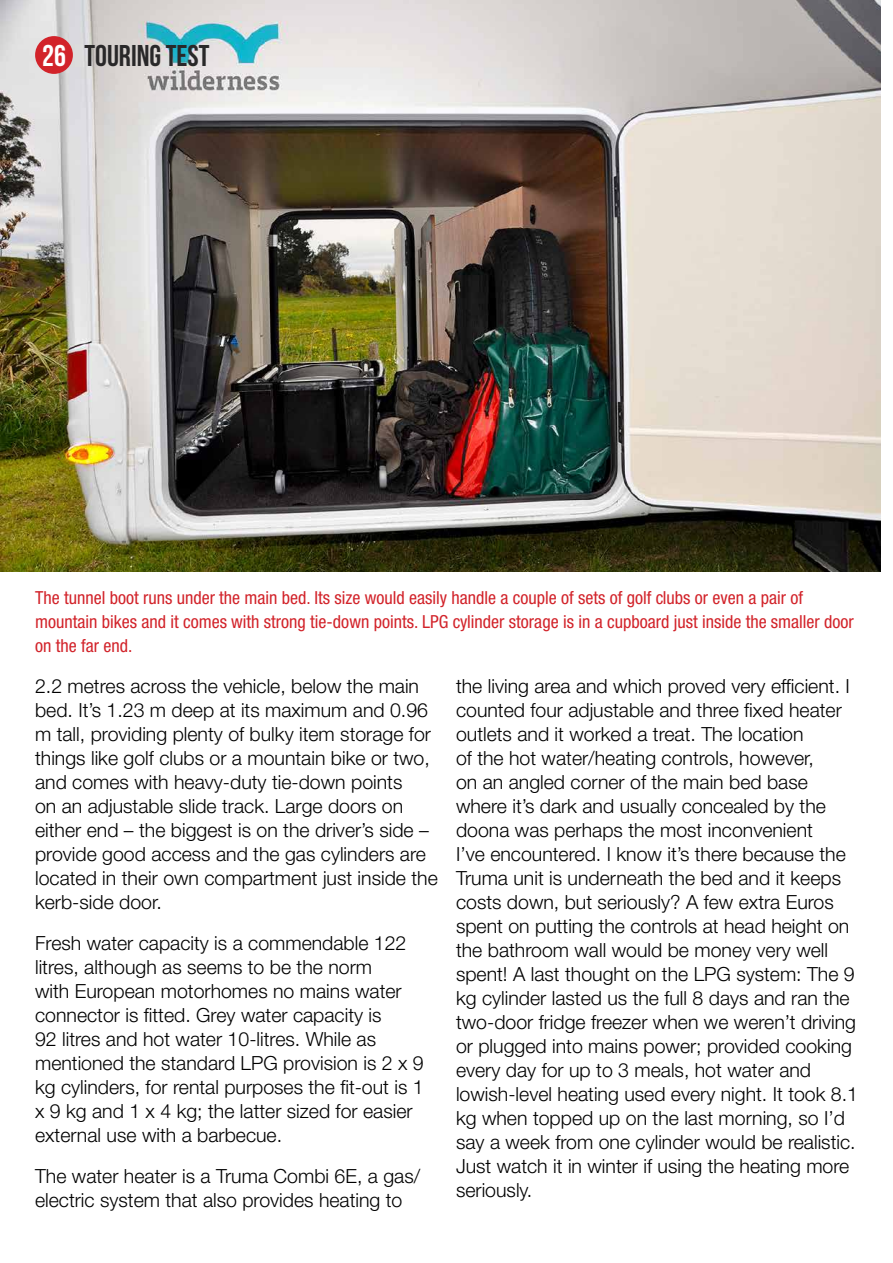
<style>
.page{position:relative;width:893px;height:1263px;background:#fff}
.page>*{position:absolute;margin:0;border:0;box-sizing:border-box;transform-origin:0 0}
.t1{font:30px "Bebas Neue";color:#292829}
.t2{font:30px "Bebas Neue";color:#fff}
.t3{font:300 19.5px/24px "Helvetica Neue LT Std";color:#000}
.t4{font:condensed 18px/24px "Helvetica Neue LT Std";color:#d2232a}
</style>
<div class="page">
<img style="left:0;top:0;width:880px;height:572px">
<div style="left:35px;top:36px;width:38px;height:38px;background:#d2232a;border-radius:50%"></div>
<h1 class="t2" style="left:42px;top:39px;width:25px">26</h1>
<h1 class="t1" style="left:84px;top:40px;width:127px">TOURING TEST</h1>
<p class="t4" style="left:35px;top:585px;width:820px">The tunnel boot runs under the main bed. Its size would easily handle a couple of sets of golf clubs or even a pair of mountain bikes and it comes with strong tie-down points. LPG cylinder storage is in a cupboard just inside the smaller door on the far end.</p>
<p class="t3" style="left:35px;top:673px;width:404px">2.2 metres across the vehicle, below the main bed. It’s 1.23 m deep at its maximum and 0.96 m tall, providing plenty of bulky item storage for things like golf clubs or a mountain bike or two, and comes with heavy-duty tie-down points<br>on an adjustable slide track. Large doors on either end – the biggest is on the driver’s side – provide good access and the gas cylinders are located in their own compartment just inside the kerb-side door.</p>
<p class="t3" style="left:35px;top:931px;width:390px">Fresh water capacity is a commendable 122 litres, although as seems to be the norm<br>with European motorhomes no mains water connector is fitted. Grey water capacity is<br>92 litres and hot water 10-litres. While as mentioned the standard LPG provision is 2 x 9 kg cylinders, for rental purposes the fit-out is 1 x 9 kg and 1 x 4 kg; the latter sized for easier external use with a barbecue.</p>
<p class="t3" style="left:35px;top:1164px;width:387px">The water heater is a Truma Combi 6E, a gas/ electric system that also provides heating to</p>
<p class="t3" style="left:456px;top:674px;width:404px">the living area and which proved very efficient. I counted four adjustable and three fixed heater outlets and it worked a treat. The location<br>of the hot water/heating controls, however,<br>on an angled corner of the main bed base where it’s dark and usually concealed by the doona was perhaps the most inconvenient<br>I’ve encountered. I know it’s there because the Truma unit is underneath the bed and it keeps costs down, but seriously? A few extra Euros spent on putting the controls at head height on the bathroom wall would be money very well spent! A last thought on the LPG system: The 9 kg cylinder lasted us the full 8 days and ran the two-door fridge freezer when we weren’t driving or plugged into mains power; provided cooking every day for up to 3 meals, hot water and lowish-level heating used every night. It took 8.1 kg when topped up on the last morning, so I’d say a week from one cylinder would be realistic.<br>Just watch it in winter if using the heating more seriously.</p>
</div>
